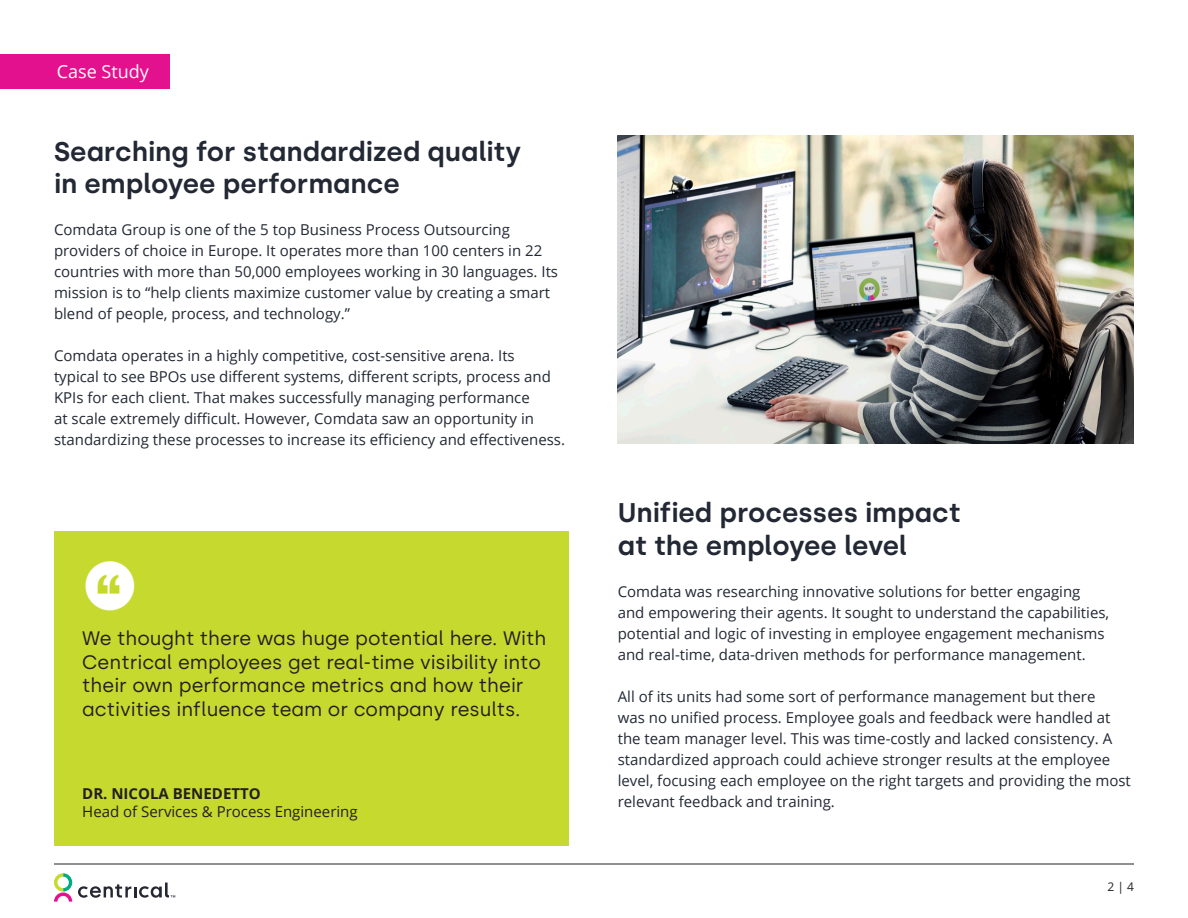
<style>
.page{position:relative;width:1188px;height:918px;background:#fff}
.page>*{position:absolute;margin:0;border:0;box-sizing:border-box;transform-origin:0 0}
.t1{font:600 27px "Silka";color:#222834}
.t2{font:19.5px/23.4px "Silka";color:#231f20}
.t3{font:18px "Open Sans";color:#fff}
.t4{font:15px/21px "Open Sans";color:#222834}
.t5{font:15px "Open Sans";color:#231f20}
.t6{font:700 15px "Open Sans";color:#231f20}
.t7{font:12px "Open Sans";color:#231f20}
</style>
<div class="page">
<hr style="left:54px;top:864px;width:1080px;height:1px;background:#231f20">
<svg style="left:54px;top:873px;width:18px;height:29px"></svg>
<svg style="left:78px;top:883px;width:97px;height:15px"></svg>
<div style="left:54px;top:531px;width:514px;height:315px;background:#c6d92f"></div>
<img style="left:85px;top:561px;width:50px;height:50px">
<div style="left:2px;top:54px;width:168px;height:35px;background:#e4118e"></div>
<img style="left:618px;top:135px;width:516px;height:309px">
<p class="t3" style="left:57px;top:59px;width:94px">Case Study</p>
<p class="t3" style="left:116px;top:59px;width:33px">u y</p>
<p class="t1" style="left:54px;top:135px;width:469px">Searching for standardized quality</p>
<p class="t1" style="left:54px;top:168px;width:347px">in employee performance</p>
<p class="t4" style="left:54px;top:219px;width:506px">Comdata Group is one of the 5 top Business Process Outsourcing providers of choice in Europe. It operates more than 100 centers in 22 countries with more than 50,000 employees working in 30 languages. Its mission is to “help clients maximize customer value by creating a smart blend of people, process, and technology.”</p>
<p class="t4" style="left:54px;top:345px;width:513px">Comdata operates in a highly competitive, cost-sensitive arena. Its<br>typical to see BPOs use different systems, different scripts, process and KPIs for each client. That makes successfully managing performance<br>at scale extremely difficult. However, Comdata saw an opportunity in standardizing these processes to increase its efficiency and effectiveness.</p>
<p class="t2" style="left:82px;top:627px;width:466px">We thought there was huge potential here. With Centrical employees get real-time visibility into their own performance metrics and how their activities influence team or company results.</p>
<p class="t6" style="left:82px;top:783px;width:180px">DR. NICOLA BENEDETTO</p>
<p class="t5" style="left:82px;top:801px;width:277px">Head of Services &amp; Process Engineering</p>
<p class="t1" style="left:618px;top:497px;width:344px">Unified processes impact</p>
<p class="t1" style="left:618px;top:529px;width:291px">at the employee level</p>
<p class="t4" style="left:618px;top:581px;width:493px">Comdata was researching innovative solutions for better engaging and empowering their agents. It sought to understand the capabilities, potential and logic of investing in employee engagement mechanisms and real-time, data-driven methods for performance management.</p>
<p class="t4" style="left:618px;top:686px;width:515px">All of its units had some sort of performance management but there<br>was no unified process. Employee goals and feedback were handled at the team manager level. This was time-costly and lacked consistency. A standardized approach could achieve stronger results at the employee level, focusing each employee on the right targets and providing the most relevant feedback and training.</p>
<p class="t7" style="left:1107px;top:879px;width:28px">2 | 4</p>
</div>
